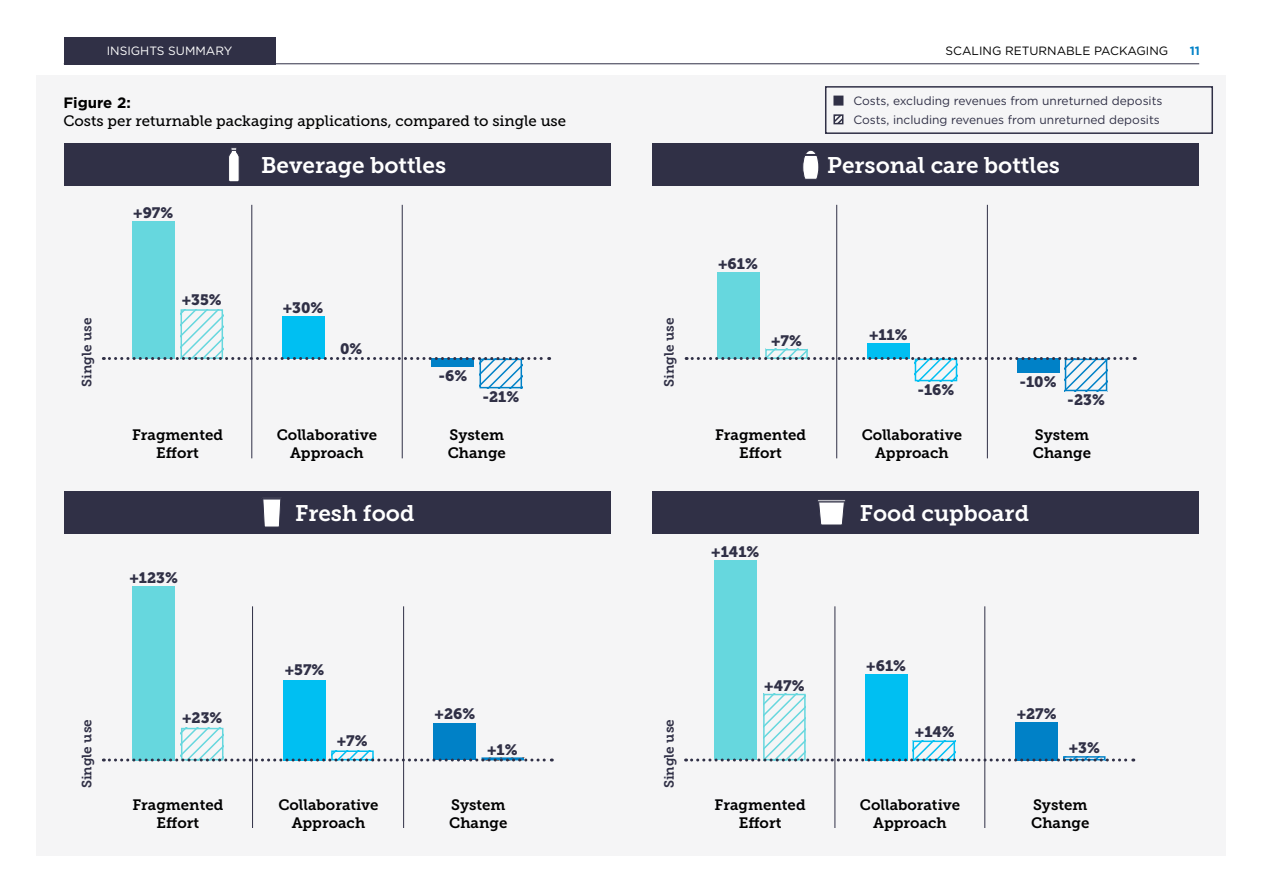
<style>
.page{position:relative;width:1263px;height:893px;background:#fff}
.page>*{position:absolute;margin:0;border:0;box-sizing:border-box;transform-origin:0 0}
.t1{font:22.5px "Museo Slab 700";color:#fff}
.t2{font:15px/18px "Museo Slab 700";color:#000;text-align:center}
.t3{font:15px "Museo Slab 900";color:#303046}
.t4{font:15px "Museo Slab 500";color:#000}
.t5{font:700 15px "Gotham";color:#000}
.t6{font:13.5px "Museo Slab 700";color:#303046}
.t7{font:12px/18.8px "Gotham";color:#303046}
.t8{font:12px "Gotham";color:#000}
.t9{font:12px "Gotham";color:#fff}
.t10{font:700 12px "Gotham";color:#0081c7}
</style>
<div class="page">
<div style="left:64px;top:37px;width:211px;height:27px;background:#303046"></div>
<hr style="left:64px;top:63px;width:1135px;height:1px;background:#303046">
<div style="left:36px;top:75px;width:655px;height:380px;background:#f5f5f6"></div>
<div style="left:36px;top:360px;width:619px;height:496px;background:#f5f5f6"></div>
<div style="left:649px;top:75px;width:577px;height:380px;background:#f5f5f6"></div>
<div style="left:649px;top:409px;width:577px;height:447px;background:#f5f5f6"></div>
<div style="left:64px;top:144px;width:546px;height:42px;background:#303046"></div>
<div style="left:64px;top:491px;width:546px;height:43px;background:#303046"></div>
<div style="left:653px;top:144px;width:546px;height:42px;background:#303046"></div>
<div style="left:653px;top:491px;width:546px;height:43px;background:#303046"></div>
<hr style="left:251px;top:205px;width:1px;height:253px;background:#303046">
<hr style="left:252px;top:606px;width:1px;height:222px;background:#303046">
<hr style="left:836px;top:205px;width:1px;height:253px;background:#303046">
<hr style="left:402px;top:205px;width:1px;height:253px;background:#303046">
<hr style="left:403px;top:606px;width:1px;height:222px;background:#303046">
<hr style="left:987px;top:205px;width:1px;height:253px;background:#303046">
<div style="left:867px;top:343px;width:42px;height:16px;background:#00bff2"></div>
<div style="left:132px;top:221px;width:43px;height:138px;background:#66d7de"></div>
<div style="left:132px;top:586px;width:43px;height:174px;background:#66d7de"></div>
<div style="left:717px;top:272px;width:42px;height:87px;background:#66d7de"></div>
<svg style="left:103px;top:309px;width:447px;height:79px"></svg>
<svg style="left:686px;top:349px;width:449px;height:42px"></svg>
<hr style="left:834px;top:606px;width:1px;height:222px;background:#303046">
<hr style="left:984px;top:606px;width:1px;height:222px;background:#303046">
<div style="left:715px;top:561px;width:42px;height:199px;background:#66d7de"></div>
<div style="left:865px;top:674px;width:42px;height:86px;background:#00bff2"></div>
<svg style="left:686px;top:694px;width:448px;height:67px"></svg>
<div style="left:283px;top:680px;width:43px;height:80px;background:#00bff2"></div>
<div style="left:434px;top:723px;width:42px;height:37px;background:#0081c7"></div>
<svg style="left:103px;top:728px;width:449px;height:33px"></svg>
<div style="left:833px;top:114px;width:10px;height:10px;border:2px solid #303046"></div>
<div style="left:833px;top:96px;width:10px;height:10px;background:#303046;border:2px solid #303046"></div>
<svg style="left:802px;top:150px;width:17px;height:30px"></svg>
<svg style="left:228px;top:147px;width:12px;height:35px"></svg>
<svg style="left:263px;top:497px;width:18px;height:30px"></svg>
<svg style="left:817px;top:499px;width:29px;height:26px"></svg>
<div style="left:825px;top:86px;width:388px;height:48px;border:2px solid #303046"></div>
<p class="t9" style="left:107px;top:43px;width:127px">INSIGHTS SUMMARY</p>
<p class="t8" style="left:945px;top:43px;width:224px">SCALING RETURNABLE PACKAGING</p>
<p class="t10" style="left:1190px;top:43px;width:12px">11</p>
<p class="t5" style="left:63px;top:93px;width:69px">Figure 2:</p>
<p class="t4" style="left:63px;top:112px;width:504px">Costs per returnable packaging applications, compared to single use</p>
<p class="t6" style="left:79px;top:387px;width:71px;rotate:-90deg">Single use</p>
<p class="t3" style="left:133px;top:204px;width:42px">+97%</p>
<p class="t3" style="left:182px;top:291px;width:41px">+35%</p>
<p class="t2" style="left:132px;top:426px;width:92px">Fragmented<br>Effort</p>
<h1 class="t1" style="left:261px;top:153px;width:187px">Beverage bottles</h1>
<p class="t3" style="left:283px;top:299px;width:42px">+30%</p>
<p class="t3" style="left:340px;top:340px;width:24px">0%</p>
<p class="t2" style="left:277px;top:426px;width:102px">Collaborative<br>Approach</p>
<p class="t3" style="left:438px;top:367px;width:30px">-6%</p>
<p class="t3" style="left:482px;top:388px;width:38px">-21%</p>
<p class="t2" style="left:448px;top:426px;width:60px;text-align:left">System<br>Change</p>
<p class="t6" style="left:661px;top:387px;width:71px;rotate:-90deg">Single use</p>
<p class="t7" style="left:853px;top:91px;width:311px">Costs, excluding revenues from unreturned deposits<br>Costs, including revenues from unreturned deposits</p>
<h1 class="t1" style="left:827px;top:153px;width:234px">Personal care bottles</h1>
<p class="t3" style="left:718px;top:255px;width:41px">+61%</p>
<p class="t3" style="left:771px;top:332px;width:32px">+7%</p>
<p class="t3" style="left:869px;top:326px;width:40px">+11%</p>
<p class="t3" style="left:917px;top:381px;width:38px">-16%</p>
<p class="t3" style="left:1019px;top:373px;width:38px">-10%</p>
<p class="t3" style="left:1067px;top:391px;width:39px">-23%</p>
<p class="t2" style="left:715px;top:426px;width:92px">Fragmented<br>Effort</p>
<p class="t2" style="left:862px;top:426px;width:102px">Collaborative<br>Approach</p>
<p class="t2" style="left:1033px;top:426px;width:60px;text-align:left">System<br>Change</p>
<h1 class="t1" style="left:295px;top:500px;width:121px">Fresh food</h1>
<h1 class="t1" style="left:860px;top:500px;width:171px">Food cupboard</h1>
<p class="t3" style="left:129px;top:569px;width:50px">+123%</p>
<p class="t6" style="left:79px;top:788px;width:71px;rotate:-90deg">Single use</p>
<p class="t3" style="left:182px;top:709px;width:42px">+23%</p>
<p class="t2" style="left:132px;top:795px;width:92px">Fragmented<br>Effort</p>
<p class="t3" style="left:285px;top:661px;width:41px">+57%</p>
<p class="t3" style="left:337px;top:732px;width:32px">+7%</p>
<p class="t2" style="left:278px;top:795px;width:102px">Collaborative<br>Approach</p>
<p class="t3" style="left:435px;top:705px;width:42px">+26%</p>
<p class="t3" style="left:487px;top:741px;width:32px">+1%</p>
<p class="t2" style="left:449px;top:795px;width:60px;text-align:left">System<br>Change</p>
<p class="t3" style="left:711px;top:543px;width:49px">+141%</p>
<p class="t6" style="left:661px;top:788px;width:71px;rotate:-90deg">Single use</p>
<p class="t3" style="left:764px;top:677px;width:42px">+47%</p>
<p class="t2" style="left:715px;top:795px;width:92px">Fragmented<br>Effort</p>
<p class="t3" style="left:866px;top:657px;width:41px">+61%</p>
<p class="t3" style="left:915px;top:723px;width:41px">+14%</p>
<p class="t2" style="left:860px;top:795px;width:102px">Collaborative<br>Approach</p>
<p class="t3" style="left:1017px;top:705px;width:41px">+27%</p>
<p class="t3" style="left:1069px;top:739px;width:33px">+3%</p>
<p class="t2" style="left:1031px;top:795px;width:60px;text-align:left">System<br>Change</p>
</div>
